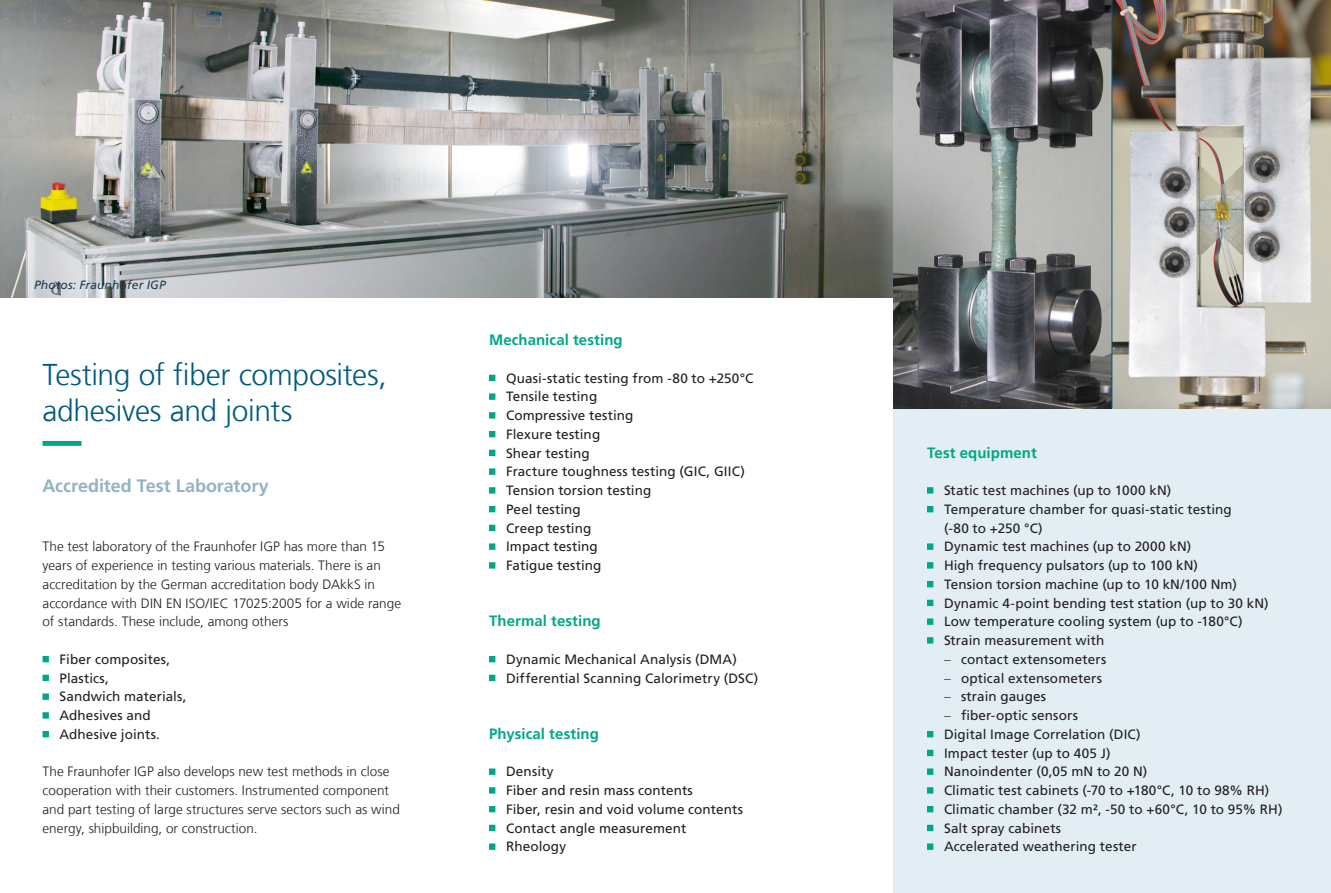
<style>
.page{position:relative;width:1331px;height:893px;background:#fff}
.page>*{position:absolute;margin:0;border:0;box-sizing:border-box;transform-origin:0 0}
.Ueberschrift_20_24_b{font:300 30px/36px "Frutiger LT Com";letter-spacing:-.015em;color:#005b7f}
.Sub_Ueberschrift_12{font:700 18px "Frutiger LT Com";letter-spacing:-.005em;color:#93b3c3}
.Zwischenueberschrift{font:700 15px "Frutiger LT Com";letter-spacing:.005em;color:#00a786}
.Aufzaehlung_9_12_5_s{font:13.5px/18.8px "Frutiger LT Com";letter-spacing:.005em;color:#231f20}
.Fliesstext_9_12_5_sc{font:300 13.5px/18.8px "Frutiger LT Com";letter-spacing:.005em;color:#231f20}
.Bildtext_Marginal_8{font:italic 12px "Frutiger LT Com";letter-spacing:.015em;color:#1a3e51}
.s1{font-weight:300}
</style>
<div class="page">
<img style="left:0;top:0;width:893px;height:298px">
<div style="left:893px;top:0;width:438px;height:429px;background:#e2eef4"></div>
<div style="left:893px;top:428px;width:438px;height:465px;background:#e2eef4"></div>
<img style="left:893px;top:0;width:438px;height:408px">
<hr style="left:1111px;top:0;width:1px;height:408px;background:#005b7f">
<svg style="left:43px;top:441px;width:39px;height:5px"></svg>
<svg style="left:43px;top:656px;width:6px;height:6px"></svg>
<svg style="left:43px;top:675px;width:6px;height:6px"></svg>
<svg style="left:43px;top:693px;width:6px;height:7px"></svg>
<svg style="left:43px;top:712px;width:6px;height:7px"></svg>
<svg style="left:43px;top:731px;width:6px;height:6px"></svg>
<svg style="left:489px;top:375px;width:7px;height:6px"></svg>
<svg style="left:489px;top:393px;width:7px;height:7px"></svg>
<svg style="left:489px;top:412px;width:7px;height:7px"></svg>
<svg style="left:489px;top:431px;width:7px;height:6px"></svg>
<svg style="left:489px;top:450px;width:7px;height:6px"></svg>
<svg style="left:489px;top:468px;width:7px;height:7px"></svg>
<svg style="left:489px;top:487px;width:7px;height:7px"></svg>
<svg style="left:489px;top:506px;width:7px;height:6px"></svg>
<svg style="left:489px;top:525px;width:7px;height:6px"></svg>
<svg style="left:489px;top:543px;width:7px;height:7px"></svg>
<svg style="left:489px;top:562px;width:7px;height:7px"></svg>
<svg style="left:489px;top:656px;width:7px;height:6px"></svg>
<svg style="left:489px;top:675px;width:7px;height:6px"></svg>
<svg style="left:489px;top:768px;width:7px;height:7px"></svg>
<svg style="left:489px;top:787px;width:7px;height:7px"></svg>
<svg style="left:489px;top:806px;width:7px;height:6px"></svg>
<svg style="left:489px;top:825px;width:7px;height:6px"></svg>
<svg style="left:489px;top:843px;width:7px;height:7px"></svg>
<svg style="left:927px;top:487px;width:7px;height:7px"></svg>
<svg style="left:927px;top:506px;width:7px;height:6px"></svg>
<svg style="left:927px;top:543px;width:7px;height:7px"></svg>
<svg style="left:927px;top:562px;width:7px;height:7px"></svg>
<svg style="left:927px;top:581px;width:7px;height:6px"></svg>
<svg style="left:927px;top:600px;width:7px;height:6px"></svg>
<svg style="left:927px;top:618px;width:7px;height:7px"></svg>
<svg style="left:927px;top:637px;width:7px;height:7px"></svg>
<svg style="left:927px;top:731px;width:7px;height:6px"></svg>
<svg style="left:927px;top:750px;width:7px;height:6px"></svg>
<svg style="left:927px;top:768px;width:7px;height:7px"></svg>
<svg style="left:927px;top:787px;width:7px;height:7px"></svg>
<svg style="left:927px;top:806px;width:7px;height:6px"></svg>
<svg style="left:927px;top:825px;width:7px;height:6px"></svg>
<svg style="left:927px;top:843px;width:7px;height:7px"></svg>
<p class="Bildtext_Marginal_8" style="left:34px;top:278px;width:133px">Photos: Fraunhofer IGP</p>
<p class="Ueberschrift_20_24_b" style="left:43px;top:357px;width:346px">Testing of fiber composites, adhesives and joints</p>
<p class="Sub_Ueberschrift_12" style="left:43px;top:476px;width:228px">Accredited Test Laboratory</p>
<p class="Fliesstext_9_12_5_sc" style="left:43px;top:537px;width:360px">The test laboratory of the Fraunhofer IGP has more than 15 years of experience in testing various materials. There is an accreditation by the German accreditation body DAkkS in accordance with DIN EN ISO/IEC 17025:2005 for a wide range of standards. These include, among others</p>
<p class="Aufzaehlung_9_12_5_s" style="left:60px;top:650px;width:112px">Fiber composites,</p>
<p class="Aufzaehlung_9_12_5_s" style="left:60px;top:669px;width:51px">Plastics,</p>
<p class="Aufzaehlung_9_12_5_s" style="left:60px;top:687px;width:129px">Sandwich materials,</p>
<p class="Aufzaehlung_9_12_5_s" style="left:60px;top:706px;width:93px">Adhesives and</p>
<p class="Aufzaehlung_9_12_5_s" style="left:60px;top:725px;width:102px">Adhesive joints.</p>
<p class="Fliesstext_9_12_5_sc" style="left:43px;top:762px;width:359px">The Fraunhofer IGP also develops new test methods in close cooperation with their customers. Instrumented component and part testing of large structures serve sectors such as wind energy, shipbuilding, or construction.</p>
<p class="Zwischenueberschrift" style="left:489px;top:331px;width:135px">Mechanical testing</p>
<p class="Aufzaehlung_9_12_5_s" style="left:506px;top:369px;width:249px">Quasi-static testing from -80 to +250°C</p>
<p class="Aufzaehlung_9_12_5_s" style="left:506px;top:387px;width:93px">Tensile testing</p>
<p class="Aufzaehlung_9_12_5_s" style="left:506px;top:406px;width:129px">Compressive testing</p>
<p class="Aufzaehlung_9_12_5_s" style="left:506px;top:425px;width:96px">Flexure testing</p>
<p class="Aufzaehlung_9_12_5_s" style="left:506px;top:444px;width:85px">Shear testing</p>
<p class="Aufzaehlung_9_12_5_s" style="left:506px;top:462px;width:240px">Fracture toughness testing (GIC, GIIC)</p>
<p class="Aufzaehlung_9_12_5_s" style="left:506px;top:481px;width:147px">Tension torsion testing</p>
<p class="Aufzaehlung_9_12_5_s" style="left:506px;top:500px;width:76px">Peel testing</p>
<p class="Aufzaehlung_9_12_5_s" style="left:506px;top:519px;width:87px">Creep testing</p>
<p class="Aufzaehlung_9_12_5_s" style="left:506px;top:537px;width:93px">Impact testing</p>
<p class="Aufzaehlung_9_12_5_s" style="left:506px;top:556px;width:97px">Fatigue testing</p>
<p class="Zwischenueberschrift" style="left:489px;top:612px;width:113px">Thermal testing</p>
<p class="Aufzaehlung_9_12_5_s" style="left:506px;top:650px;width:233px">Dynamic Mechanical Analysis (DMA)</p>
<p class="Aufzaehlung_9_12_5_s" style="left:506px;top:669px;width:254px">Differential Scanning Calorimetry (DSC)</p>
<p class="Zwischenueberschrift" style="left:489px;top:725px;width:111px">Physical testing</p>
<p class="Aufzaehlung_9_12_5_s" style="left:506px;top:762px;width:49px">Density</p>
<p class="Aufzaehlung_9_12_5_s" style="left:506px;top:781px;width:188px">Fiber and resin mass contents</p>
<p class="Aufzaehlung_9_12_5_s" style="left:506px;top:800px;width:239px">Fiber, resin and void volume contents</p>
<p class="Aufzaehlung_9_12_5_s" style="left:506px;top:819px;width:182px">Contact angle measurement</p>
<p class="Aufzaehlung_9_12_5_s" style="left:506px;top:837px;width:62px">Rheology</p>
<p class="Zwischenueberschrift" style="left:927px;top:444px;width:111px">Test equipment</p>
<p class="Aufzaehlung_9_12_5_s" style="left:944px;top:481px;width:229px">Static test machines (up to 1000 kN)</p>
<p class="Aufzaehlung_9_12_5_s" style="left:944px;top:500px;width:289px">Temperature chamber for quasi-static testing (-80 to +250 °C)</p>
<p class="Aufzaehlung_9_12_5_s" style="left:944px;top:537px;width:249px">Dynamic test machines (up to 2000 kN)</p>
<p class="Aufzaehlung_9_12_5_s" style="left:944px;top:556px;width:256px">High frequency pulsators (up to 100 kN)</p>
<p class="Aufzaehlung_9_12_5_s" style="left:944px;top:575px;width:294px">Tension torsion machine (up to 10 kN/100 Nm)</p>
<p class="Aufzaehlung_9_12_5_s" style="left:944px;top:594px;width:326px">Dynamic 4-point bending test station (up to 30 kN)</p>
<p class="Aufzaehlung_9_12_5_s" style="left:944px;top:612px;width:300px">Low temperature cooling system (up to -180°C)</p>
<p class="Aufzaehlung_9_12_5_s" style="left:944px;top:631px;width:162px">Strain measurement with</p>
<p class="Aufzaehlung_9_12_5_s" style="left:944px;top:650px;width:164px"><span class="s1">–</span> contact extensometers</p>
<p class="Aufzaehlung_9_12_5_s" style="left:944px;top:669px;width:159px"><span class="s1">–</span> optical extensometers</p>
<p class="Aufzaehlung_9_12_5_s" style="left:944px;top:687px;width:104px"><span class="s1">–</span> strain gauges</p>
<p class="Aufzaehlung_9_12_5_s" style="left:944px;top:706px;width:135px"><span class="s1">–</span> fiber-optic sensors</p>
<p class="Aufzaehlung_9_12_5_s" style="left:944px;top:725px;width:198px">Digital Image Correlation (DIC)</p>
<p class="Aufzaehlung_9_12_5_s" style="left:944px;top:744px;width:168px">Impact tester (up to 405 J)</p>
<p class="Aufzaehlung_9_12_5_s" style="left:944px;top:762px;width:205px">Nanoindenter (0,05 mN to 20 N)</p>
<p class="Aufzaehlung_9_12_5_s" style="left:944px;top:781px;width:327px">Climatic test cabinets (-70 to +180°C, 10 to 98% RH)</p>
<p class="Aufzaehlung_9_12_5_s" style="left:944px;top:800px;width:340px">Climatic chamber (32 m², -50 to +60°C, 10 to 95% RH)</p>
<p class="Aufzaehlung_9_12_5_s" style="left:944px;top:819px;width:119px">Salt spray cabinets</p>
<p class="Aufzaehlung_9_12_5_s" style="left:944px;top:837px;width:194px">Accelerated weathering tester</p>
</div>
